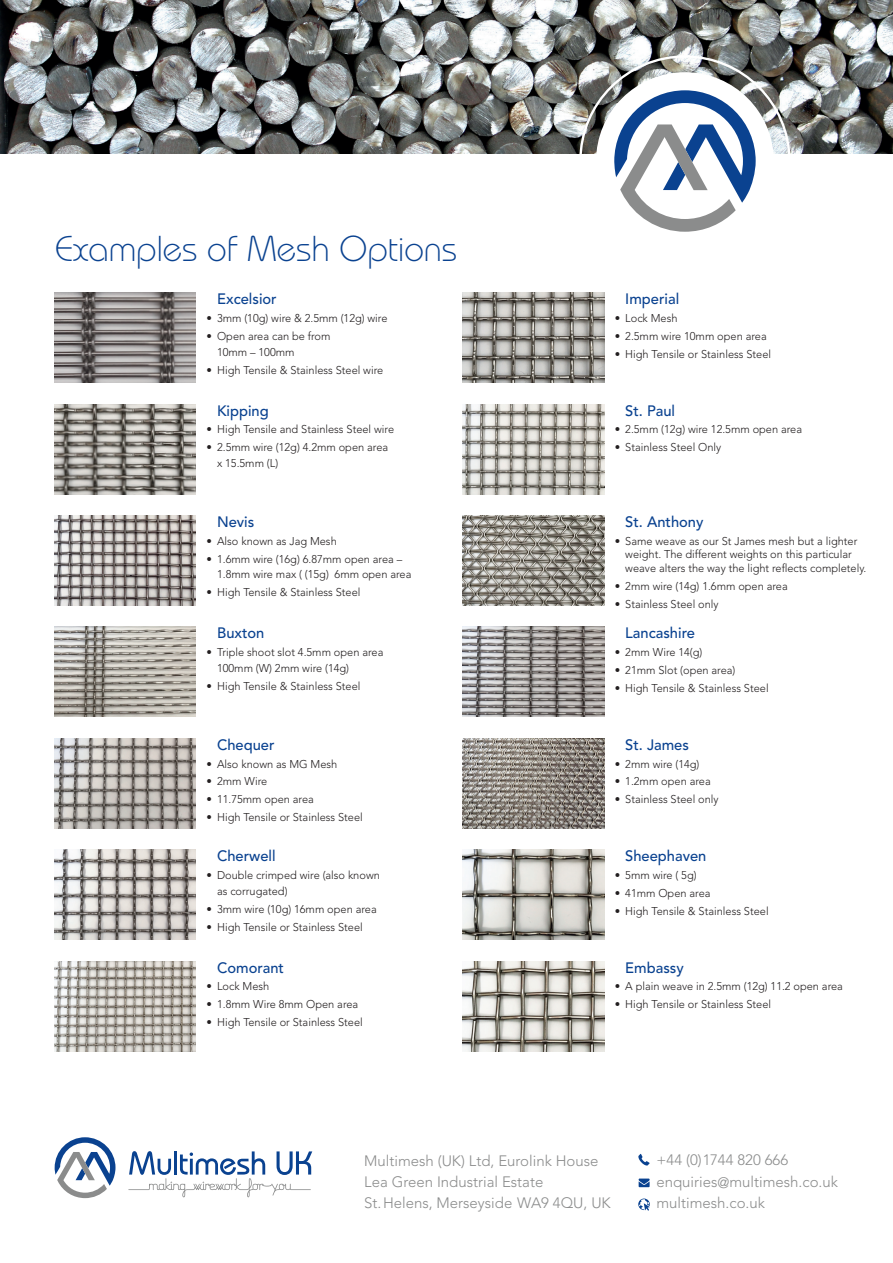
<style>
.page{position:relative;width:893px;height:1263px;background:#fff}
.page>*{position:absolute;margin:0;border:0;box-sizing:border-box;transform-origin:0 0}
.t1{font:300 36px "Bauhaus IT Cby BT";color:#0a4290}
.t2{font:300 15px/21.3px "Avenir";color:#8b8c8c}
.Sub_Header{font:500 15px "Avenir";color:#0a4290}
.Sub_Header-2{font:300 11.25px/15.8px "Avenir";color:#231f20}
.Main_Text{font:300 11.25px/15.8px "Avenir";color:#231f20}
</style>
<div class="page">
<img style="left:0;top:0;width:893px;height:153px">
<div style="left:596px;top:72px;width:178px;height:178px;background:#fff;border-radius:50%"></div>
<img style="left:54px;top:293px;width:142px;height:90px">
<img style="left:462px;top:404px;width:142px;height:90px">
<img style="left:54px;top:404px;width:142px;height:90px">
<img style="left:462px;top:515px;width:142px;height:91px">
<img style="left:54px;top:515px;width:142px;height:91px">
<img style="left:462px;top:627px;width:142px;height:90px">
<img style="left:54px;top:627px;width:142px;height:90px">
<img style="left:54px;top:738px;width:142px;height:90px">
<img style="left:462px;top:738px;width:142px;height:90px">
<img style="left:54px;top:850px;width:142px;height:90px">
<img style="left:462px;top:850px;width:142px;height:90px">
<img style="left:54px;top:961px;width:142px;height:90px">
<img style="left:462px;top:961px;width:142px;height:90px">
<img style="left:462px;top:293px;width:142px;height:90px">
<svg style="left:639px;top:1178px;width:11px;height:9px"></svg>
<svg style="left:638px;top:1198px;width:12px;height:13px"></svg>
<svg style="left:638px;top:1154px;width:12px;height:11px"></svg>
<svg style="left:55px;top:1137px;width:61px;height:61px"></svg>
<svg style="left:128px;top:1151px;width:184px;height:46px"></svg>
<svg style="left:614px;top:90px;width:142px;height:142px"></svg>
<p class="t1" style="left:55px;top:227px;width:404px">Examples of Mesh Options</p>
<p class="Sub_Header" style="left:217px;top:290px;width:61px">Excelsior</p>
<p class="Sub_Header-2" style="left:206px;top:310px;width:183px">• 3mm (10g) wire &amp; 2.5mm (12g) wire</p>
<p class="Main_Text" style="left:217px;top:328px;width:115px;text-indent:-11px">• Open area can be from<br>10mm – 100mm</p>
<p class="Main_Text" style="left:206px;top:362px;width:178px">• High Tensile &amp; Stainless Steel wire</p>
<p class="Sub_Header" style="left:217px;top:402px;width:53px">Kipping</p>
<p class="Main_Text" style="left:206px;top:422px;width:189px">• High Tensile and Stainless Steel wire</p>
<p class="Main_Text" style="left:217px;top:440px;width:173px;text-indent:-11px">• 2.5mm wire (12g) 4.2mm open area x 15.5mm (L)</p>
<p class="Sub_Header" style="left:217px;top:513px;width:39px">Nevis</p>
<p class="Sub_Header-2" style="left:206px;top:533px;width:132px">• Also known as Jag Mesh</p>
<p class="Sub_Header-2" style="left:217px;top:551px;width:196px;text-indent:-11px">• 1.6mm wire (16g) 6.87mm open area –<br>1.8mm wire max ( (15g) 6mm open area</p>
<p class="Sub_Header-2" style="left:206px;top:585px;width:155px">• High Tensile &amp; Stainless Steel</p>
<p class="Sub_Header" style="left:217px;top:624px;width:49px">Buxton</p>
<p class="Sub_Header-2" style="left:217px;top:644px;width:168px;text-indent:-11px">• Triple shoot slot 4.5mm open area<br>100mm (W) 2mm wire (14g)</p>
<p class="Sub_Header-2" style="left:206px;top:678px;width:155px">• High Tensile &amp; Stainless Steel</p>
<p class="Sub_Header" style="left:217px;top:736px;width:59px">Chequer</p>
<p class="Sub_Header-2" style="left:206px;top:756px;width:132px">• Also known as MG Mesh</p>
<p class="Sub_Header-2" style="left:206px;top:774px;width:62px">• 2mm Wire</p>
<p class="Sub_Header-2" style="left:206px;top:792px;width:109px">• 11.75mm open area</p>
<p class="Sub_Header-2" style="left:206px;top:809px;width:158px">• High Tensile or Stainless Steel</p>
<p class="Sub_Header" style="left:217px;top:847px;width:60px">Cherwell</p>
<p class="Sub_Header-2" style="left:217px;top:867px;width:164px;text-indent:-11px">• Double crimped wire (also known as corrugated)</p>
<p class="Sub_Header-2" style="left:206px;top:901px;width:172px">• 3mm wire (10g) 16mm open area</p>
<p class="Sub_Header-2" style="left:206px;top:919px;width:158px">• High Tensile or Stainless Steel</p>
<p class="Sub_Header" style="left:217px;top:959px;width:69px">Comorant</p>
<p class="Sub_Header-2" style="left:206px;top:978px;width:64px">• Lock Mesh</p>
<p class="Sub_Header-2" style="left:206px;top:996px;width:153px">• 1.8mm Wire 8mm Open area</p>
<p class="Sub_Header-2" style="left:206px;top:1014px;width:158px">• High Tensile or Stainless Steel</p>
<p class="Sub_Header" style="left:625px;top:290px;width:55px">Imperial</p>
<p class="Sub_Header-2" style="left:615px;top:310px;width:64px">• Lock Mesh</p>
<p class="Sub_Header-2" style="left:615px;top:328px;width:154px">• 2.5mm wire 10mm open area</p>
<p class="Sub_Header-2" style="left:615px;top:346px;width:158px">• High Tensile or Stainless Steel</p>
<p class="Sub_Header" style="left:625px;top:402px;width:51px">St. Paul</p>
<p class="Sub_Header-2" style="left:615px;top:422px;width:189px">• 2.5mm (12g) wire 12.5mm open area</p>
<p class="Sub_Header-2" style="left:615px;top:440px;width:108px">• Stainless Steel Only</p>
<p class="Sub_Header" style="left:625px;top:513px;width:80px">St. Anthony</p>
<p class="Sub_Header-2" style="left:625px;top:534px;width:243px;line-height:13.5px;text-indent:-11px">• Same weave as our St James mesh but a lighter weight. The different weights on this particular weave alters the way the light reflects completely.</p>
<p class="Sub_Header-2" style="left:615px;top:578px;width:175px">• 2mm wire (14g) 1.6mm open area</p>
<p class="Sub_Header-2" style="left:615px;top:596px;width:105px">• Stainless Steel only</p>
<p class="Sub_Header" style="left:625px;top:624px;width:71px">Lancashire</p>
<p class="Sub_Header-2" style="left:615px;top:644px;width:89px">• 2mm Wire 14(g)</p>
<p class="Sub_Header-2" style="left:615px;top:662px;width:122px">• 21mm Slot (open area)</p>
<p class="Sub_Header-2" style="left:615px;top:680px;width:155px">• High Tensile &amp; Stainless Steel</p>
<p class="Sub_Header" style="left:625px;top:736px;width:65px">St. James</p>
<p class="Sub_Header-2" style="left:615px;top:756px;width:86px">• 2mm wire (14g)</p>
<p class="Sub_Header-2" style="left:615px;top:774px;width:98px">• 1.2mm open area</p>
<p class="Sub_Header-2" style="left:615px;top:792px;width:105px">• Stainless Steel only</p>
<p class="Sub_Header" style="left:625px;top:847px;width:83px">Sheephaven</p>
<p class="Sub_Header-2" style="left:615px;top:867px;width:83px">• 5mm wire ( 5g)</p>
<p class="Sub_Header-2" style="left:615px;top:885px;width:97px">• 41mm Open area</p>
<p class="Sub_Header-2" style="left:615px;top:903px;width:155px">• High Tensile &amp; Stainless Steel</p>
<p class="Sub_Header" style="left:625px;top:959px;width:60px">Embassy</p>
<p class="Sub_Header-2" style="left:615px;top:978px;width:230px">• A plain weave in 2.5mm (12g) 11.2 open area</p>
<p class="Sub_Header-2" style="left:615px;top:996px;width:158px">• High Tensile or Stainless Steel</p>
<p class="t2" style="left:364px;top:1150px;width:248px">Multimesh (UK) Ltd, Eurolink House<br>Lea Green Industrial Estate<br>St. Helens, Merseyside WA9 4QU, UK</p>
<p class="t2" style="left:656px;top:1149px;width:133px">+44 (0)1744 820 666</p>
<p class="t2" style="left:656px;top:1171px;width:183px">enquiries@multimesh.co.uk</p>
<p class="t2" style="left:656px;top:1192px;width:110px">multimesh.co.uk</p>
</div>
